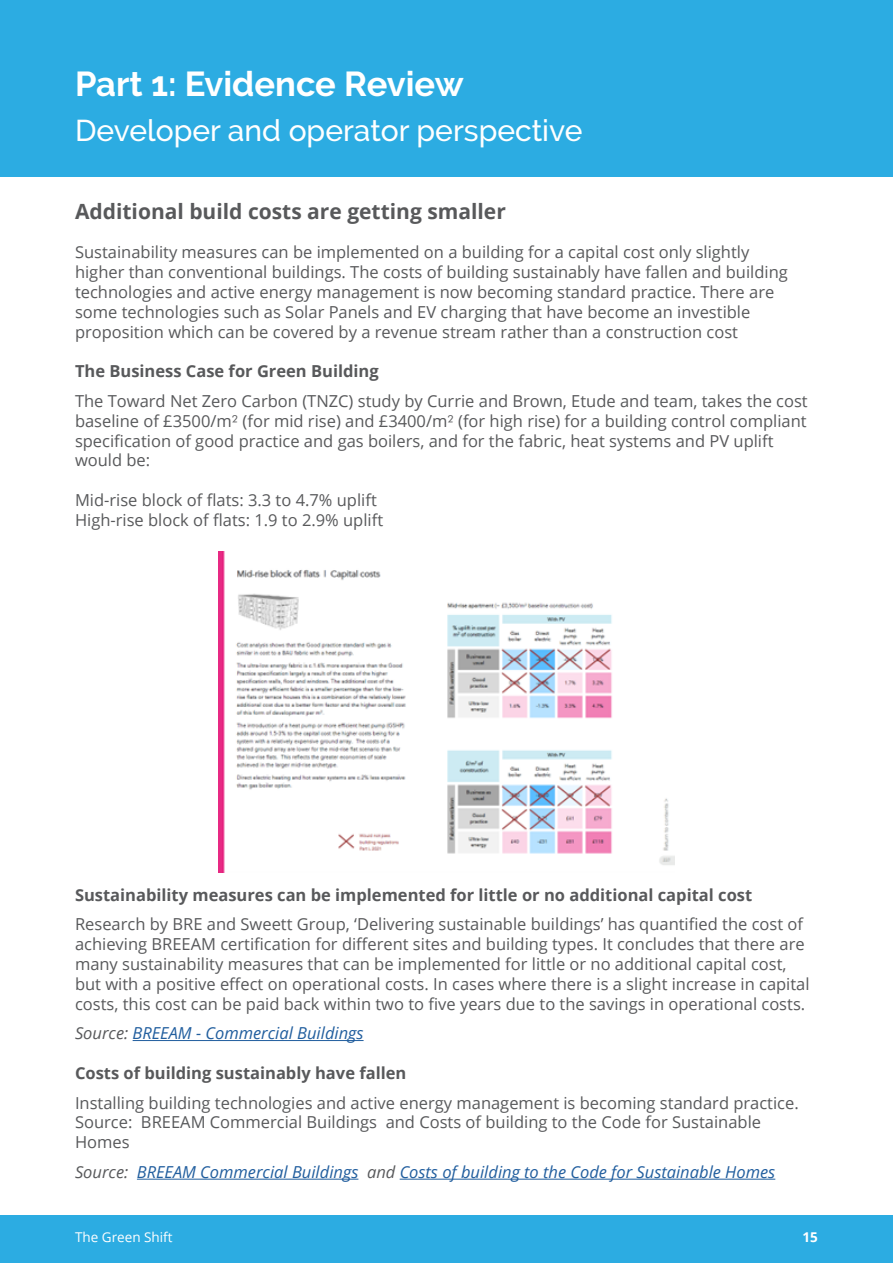
<style>
.page{position:relative;width:893px;height:1263px;background:#fff}
.page>*{position:absolute;margin:0;border:0;box-sizing:border-box;transform-origin:0 0}
.t1{font:700 34.5px "Raleway";color:#fff}
.t2{font:500 30px "Raleway";color:#fff}
.t3{font:700 21px "Open Sans";color:#58595b}
.t4{font:16.5px/19.8px "Open Sans";color:#58595b}
.t5{font:700 16.5px "Open Sans";color:#58595b}
.t6{font:italic 16.5px "Open Sans";color:#215e9e}
.t7{font:13.5px "Open Sans";color:#fff}
.t8{font:700 13.5px "Open Sans";color:#fff}
.s1{font-family:"Futura BT"}
.s2{color:#58595b}
</style>
<div class="page">
<div style="left:0;top:1215px;width:893px;height:48px;background:#2cace2"></div>
<div style="left:0;top:0;width:893px;height:177px;background:#2cace2"></div>
<img style="left:219px;top:551px;width:455px;height:321px">
<hr style="left:133px;top:1040px;width:231px;height:1px;background:#215e9e">
<hr style="left:137px;top:1179px;width:221px;height:1px;background:#215e9e">
<hr style="left:400px;top:1179px;width:375px;height:1px;background:#215e9e">
<h1 class="t1" style="left:75px;top:64px;width:390px">Part 1: Evidence Review</h1>
<h2 class="t2" style="left:75px;top:114px;width:509px">Developer and operator perspective</h2>
<p class="t3" style="left:75px;top:196px;width:432px">Additional build costs are getting smaller</p>
<p class="t4" style="left:75px;top:242px;width:714px">Sustainability measures can be implemented on a building for a capital cost only slightly higher than conventional buildings. The costs of building sustainably have fallen and building technologies and active energy management is now becoming standard practice. There are some technologies such as Solar Panels and EV charging that have become an investible proposition which can be covered by a revenue stream rather than a construction cost</p>
<p class="t5" style="left:75px;top:360px;width:305px">The Business Case for Green Building</p>
<p class="t4" style="left:75px;top:391px;width:734px">The Toward Net Zero Carbon (TNZC) study by Currie and Brown, Etude and team, takes the cost baseline of £3500/m<span class="s1">²</span> (for mid rise) and £3400/m<span class="s1">²</span> (for high rise) for a building control compliant specification of good practice and gas boilers, and for the fabric, heat systems and PV uplift would be:</p>
<p class="t4" style="left:75px;top:490px;width:310px">Mid-rise block of flats: 3.3 to 4.7% uplift<br>High-rise block of flats: 1.9 to 2.9% uplift</p>
<p class="t5" style="left:75px;top:883px;width:679px">Sustainability measures can be implemented for little or no additional capital cost</p>
<p class="t4" style="left:75px;top:914px;width:736px">Research by BRE and Sweett Group, ‘Delivering sustainable buildings’ has quantified the cost of achieving BREEAM certification for different sites and building types. It concludes that there are many sustainability measures that can be implemented for little or no additional capital cost, but with a positive effect on operational costs. In cases where there is a slight increase in capital costs, this cost can be paid back within two to five years due to the savings in operational costs.</p>
<p class="t6" style="left:75px;top:1022px;width:290px"><span class="s2">Source:</span> BREEAM - Commercial Buildings</p>
<p class="t5" style="left:75px;top:1061px;width:333px">Costs of building sustainably have fallen</p>
<p class="t4" style="left:75px;top:1092px;width:725px">Installing building technologies and active energy management is becoming standard practice.<br>Source: BREEAM Commercial Buildings and Costs of building to the Code for Sustainable<br>Homes</p>
<p class="t6" style="left:75px;top:1160px;width:702px"><span class="s2">Source:</span> BREEAM Commercial Buildings <span class="s2">and</span> Costs of building to the Code for Sustainable Homes</p>
<p class="t7" style="left:75px;top:1228px;width:99px">The Green Shift</p>
<p class="t8" style="left:803px;top:1228px;width:17px">15</p>
</div>
